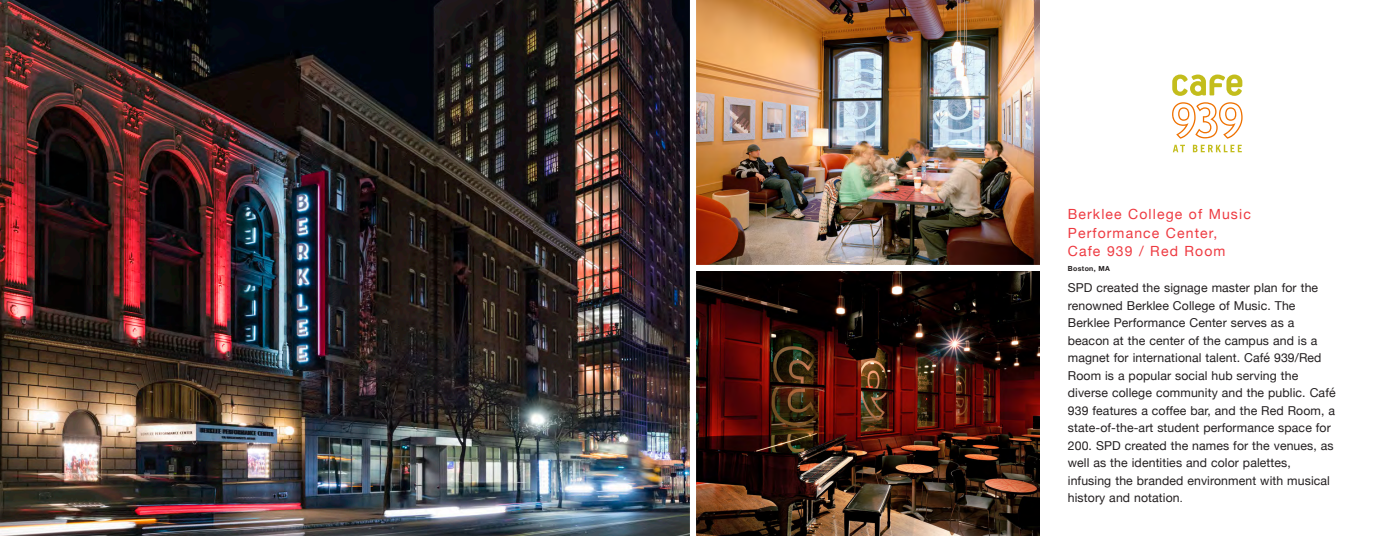
<style>
.page{position:relative;width:1386px;height:536px;background:#fff}
.page>*{position:absolute;margin:0;border:0;box-sizing:border-box;transform-origin:0 0}
.PROJECT_HEADING__red{font:14px/18.4px "Helvetica Neue";letter-spacing:.08em;color:#ee3a41}
.BODY_COPY{font:12.25px/17.5px "Helvetica Neue";letter-spacing:.01em;color:#231f20}
.LOCATION__black_bold{font:700 7px "Helvetica Neue";letter-spacing:.05em;color:#231f20}
.s1{font-size:10.5px}
</style>
<div class="page">
<img style="left:0;top:0;width:690px;height:536px">
<img style="left:696px;top:0;width:344px;height:265px">
<svg style="left:1172px;top:102px;width:71px;height:37px"></svg>
<svg style="left:1172px;top:74px;width:70px;height:22px"></svg>
<svg style="left:1173px;top:145px;width:12px;height:7px"></svg>
<svg style="left:1193px;top:145px;width:49px;height:7px"></svg>
<img style="left:696px;top:271px;width:344px;height:265px">
<p class="PROJECT_HEADING__red" style="left:1068px;top:206px;width:185px">Berklee College of Music<br>Performance Center,<br>Cafe 939 / Red Room</p>
<p class="LOCATION__black_bold" style="left:1068px;top:262px;width:44px">Boston, MA</p>
<p class="BODY_COPY" style="left:1068px;top:279px;width:269px">SPD created the signage master plan for the renowned Berklee College of Music. The Berklee Performance Center serves as a beacon at the center of the campus and is a magnet for international talent. Café 939/Red Room is a popular social hub serving the diverse college community and the public. Café 939 features a coffee bar, and the Red Room, a state-of-the-art student performance space for 200. SPD created the names for the venues, as well as the identities and color palettes, infusing the branded environment with musical history and notation<span class="s1">.</span></p>
</div>
